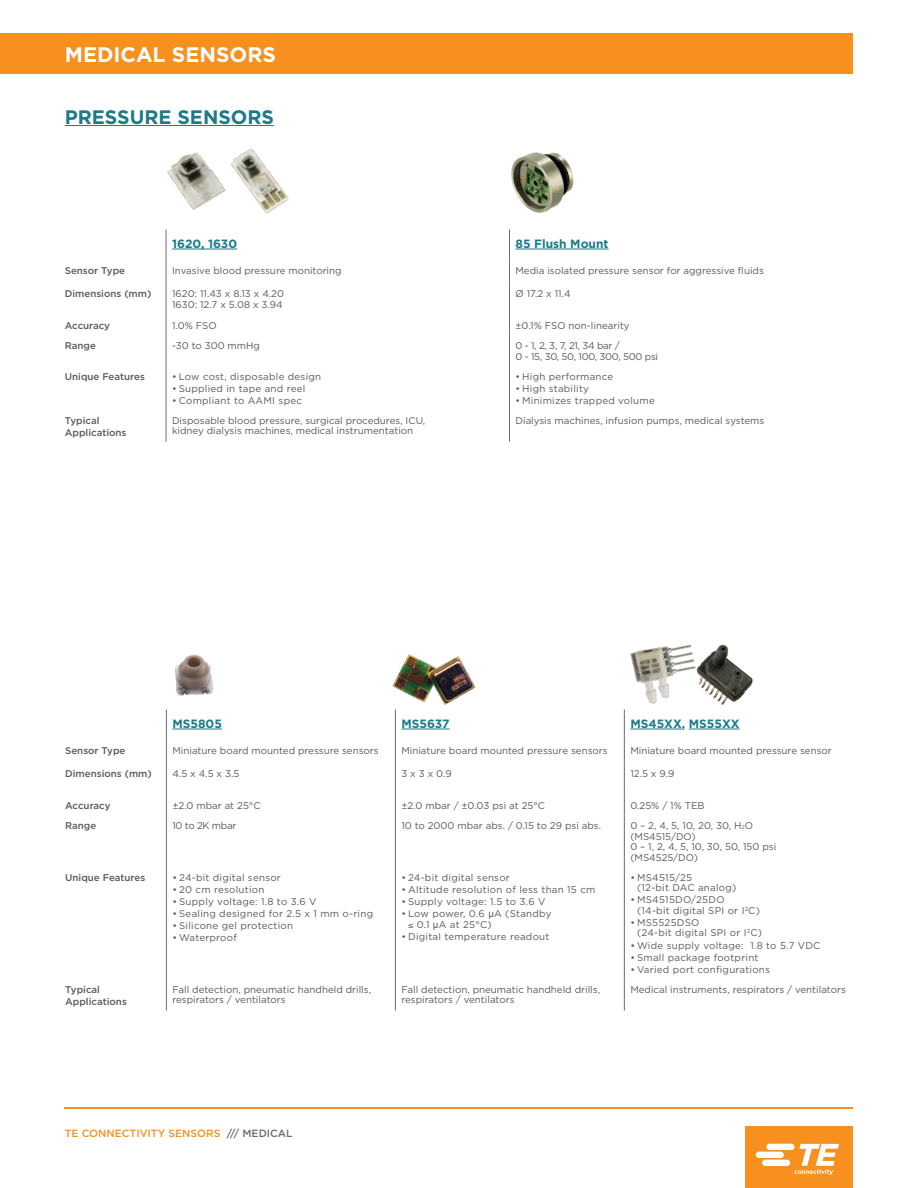
<style>
.page{position:relative;width:918px;height:1188px;background:#fff}
.page>*{position:absolute;margin:0;border:0;box-sizing:border-box;transform-origin:0 0}
.t1{font:700 21px "Gotham";color:#fff}
.t2{font:700 19.5px "Gotham";color:#1b7b87}
.t3{font:700 12px "Gotham";color:#1b7b87}
.t4{font:500 10.5px "Gotham";color:#f7901e}
.t5{font:9.75px/10.5px "Gotham";color:#58595b}
.t6{font:9.75px/10.5px "Gotham";letter-spacing:.025em;color:#58595b}
.t7{font:500 9.75px/12px "Gotham";color:#58595b}
.t8{font:9.75px/10.5px "Gotham";letter-spacing:-.03em;color:#58595b}
.t9{font:9.75px/10.5px "Gotham";letter-spacing:.02em;color:#58595b}
.s1{font-size:5.7px}
.s2{font-family:"Arial"}
.s3{color:#696b73}
</style>
<div class="page">
<div style="left:745px;top:1126px;width:108px;height:62px;background:#f7901e"></div>
<svg style="left:756px;top:1144px;width:83px;height:31px"></svg>
<hr style="left:65px;top:1107px;width:788px;height:1px;background:#f7901e">
<div style="left:0;top:34px;width:853px;height:40px;background:#f7901e"></div>
<hr style="left:65px;top:125px;width:209px;height:1px;background:#1b7b87">
<svg style="left:166px;top:230px;width:1px;height:54px"></svg>
<hr style="left:166px;top:284px;width:1px;height:31px;background:#696b73">
<svg style="left:166px;top:315px;width:1px;height:21px"></svg>
<hr style="left:166px;top:336px;width:1px;height:30px;background:#696b73">
<hr style="left:166px;top:366px;width:1px;height:44px;background:#696b73">
<hr style="left:166px;top:410px;width:1px;height:32px;background:#696b73">
<svg style="left:509px;top:230px;width:1px;height:54px"></svg>
<hr style="left:509px;top:284px;width:1px;height:31px;background:#696b73">
<svg style="left:509px;top:315px;width:1px;height:21px"></svg>
<hr style="left:509px;top:336px;width:1px;height:30px;background:#696b73">
<hr style="left:509px;top:366px;width:1px;height:44px;background:#696b73">
<hr style="left:509px;top:410px;width:1px;height:32px;background:#696b73">
<hr style="left:172px;top:249px;width:65px;height:1px;background:#1b7b87">
<hr style="left:515px;top:249px;width:94px;height:1px;background:#1b7b87">
<img style="left:392px;top:654px;width:84px;height:51px">
<img style="left:166px;top:152px;width:60px;height:58px">
<img style="left:231px;top:149px;width:58px;height:65px">
<img style="left:511px;top:152px;width:63px;height:61px">
<img style="left:630px;top:644px;width:65px;height:60px">
<img style="left:695px;top:644px;width:58px;height:61px">
<svg style="left:166px;top:710px;width:1px;height:54px"></svg>
<hr style="left:166px;top:764px;width:1px;height:31px;background:#696b73">
<svg style="left:166px;top:795px;width:1px;height:21px"></svg>
<hr style="left:166px;top:816px;width:1px;height:51px;background:#696b73">
<hr style="left:166px;top:867px;width:1px;height:112px;background:#696b73">
<hr style="left:166px;top:979px;width:1px;height:32px;background:#696b73">
<svg style="left:395px;top:710px;width:1px;height:54px"></svg>
<svg style="left:624px;top:710px;width:1px;height:54px"></svg>
<hr style="left:395px;top:764px;width:1px;height:31px;background:#696b73">
<hr style="left:624px;top:764px;width:1px;height:31px;background:#696b73">
<svg style="left:395px;top:795px;width:1px;height:21px"></svg>
<svg style="left:624px;top:795px;width:1px;height:21px"></svg>
<hr style="left:395px;top:816px;width:1px;height:51px;background:#696b73">
<hr style="left:624px;top:816px;width:1px;height:51px;background:#696b73">
<hr style="left:395px;top:867px;width:1px;height:112px;background:#696b73">
<hr style="left:624px;top:867px;width:1px;height:112px;background:#696b73">
<hr style="left:395px;top:979px;width:1px;height:32px;background:#696b73">
<hr style="left:624px;top:979px;width:1px;height:32px;background:#696b73">
<hr style="left:172px;top:729px;width:50px;height:1px;background:#1b7b87">
<hr style="left:401px;top:729px;width:49px;height:1px;background:#1b7b87">
<hr style="left:630px;top:729px;width:52px;height:1px;background:#1b7b87">
<hr style="left:689px;top:729px;width:51px;height:1px;background:#1b7b87">
<img style="left:175px;top:654px;width:39px;height:42px">
<h1 class="t1" style="left:65px;top:41px;width:213px">MEDICAL SENSORS</h1>
<h2 class="t2" style="left:65px;top:104px;width:211px">PRESSURE SENSORS</h2>
<p class="t3" style="left:172px;top:236px;width:67px">1620, 1630</p>
<p class="t3" style="left:515px;top:236px;width:95px">85 Flush Mount</p>
<p class="t7" style="left:65px;top:264px;width:62px">Sensor Type</p>
<p class="t5" style="left:172px;top:265px;width:171px">Invasive blood pressure monitoring</p>
<p class="t5" style="left:515px;top:265px;width:250px">Media isolated pressure sensor for aggressive fluids</p>
<p class="t7" style="left:65px;top:288px;width:88px">Dimensions (mm)</p>
<p class="t5" style="left:172px;top:288px;width:114px">1620: 11.43 x 8.13 x 4.20<br>1630: 12.7 x 5.08 x 3.94</p>
<p class="t5" style="left:515px;top:288px;width:57px">Ø 17.2 x 11.4</p>
<p class="t7" style="left:65px;top:319px;width:47px">Accuracy</p>
<p class="t5" style="left:172px;top:320px;width:46px">1.0% FSO</p>
<p class="t5" style="left:515px;top:320px;width:116px">±0.1% FSO non-linearity</p>
<p class="t7" style="left:65px;top:340px;width:33px">Range</p>
<p class="t5" style="left:172px;top:340px;width:90px">-30 to 300 mmHg</p>
<p class="t8" style="left:515px;top:340px;width:144px">0 - 1, 2, 3, 7, 21, 34 bar /<br>0 - 15, 30, 50, 100, 300, 500 psi</p>
<p class="t7" style="left:65px;top:370px;width:82px">Unique Features</p>
<p class="t6" style="left:172px;top:371px;width:151px">• Low cost, disposable design</p>
<p class="t6" style="left:172px;top:383px;width:135px">• Supplied in tape and reel</p>
<p class="t6" style="left:172px;top:395px;width:131px">• Compliant to AAMI spec</p>
<p class="t6" style="left:515px;top:371px;width:99px">• High performance</p>
<p class="t6" style="left:515px;top:383px;width:75px">• High stability</p>
<p class="t6" style="left:515px;top:395px;width:141px">• Minimizes trapped volume</p>
<p class="t7" style="left:65px;top:414px;width:63px">Typical<br>Applications</p>
<p class="t5" style="left:172px;top:415px;width:255px">Disposable blood pressure, surgical procedures, ICU, kidney dialysis machines, medical instrumentation</p>
<p class="t5" style="left:515px;top:415px;width:250px">Dialysis machines, infusion pumps, medical systems</p>
<p class="t3" style="left:172px;top:716px;width:51px">MS5805</p>
<p class="t3" style="left:401px;top:716px;width:50px">MS5637</p>
<p class="t3" style="left:630px;top:716px;width:111px">MS45XX, MS55XX</p>
<p class="t7" style="left:65px;top:744px;width:62px">Sensor Type</p>
<p class="t5" style="left:172px;top:745px;width:208px">Miniature board mounted pressure sensors</p>
<p class="t5" style="left:401px;top:745px;width:208px">Miniature board mounted pressure sensors</p>
<p class="t5" style="left:630px;top:745px;width:203px">Miniature board mounted pressure sensor</p>
<p class="t7" style="left:65px;top:768px;width:88px">Dimensions (mm)</p>
<p class="t5" style="left:172px;top:768px;width:69px">4.5 x 4.5 x 3.5</p>
<p class="t5" style="left:401px;top:768px;width:52px">3 x 3 x 0.9</p>
<p class="t5" style="left:630px;top:768px;width:46px">12.5 x 9.9</p>
<p class="t7" style="left:65px;top:799px;width:47px">Accuracy</p>
<p class="t5" style="left:172px;top:800px;width:90px">±2.0 mbar at 25°C</p>
<p class="t5" style="left:401px;top:800px;width:145px">±2.0 mbar / ±0.03 psi at 25°C</p>
<p class="t5" style="left:630px;top:800px;width:76px">0.25% / 1% TEB</p>
<p class="t7" style="left:65px;top:820px;width:33px">Range</p>
<p class="t8" style="left:172px;top:820px;width:66px">10 to 2K mbar</p>
<p class="t5" style="left:401px;top:820px;width:201px">10 to 2000 mbar abs. / 0.15 to 29 psi abs.</p>
<p class="t5" style="left:630px;top:820px;width:148px">0 – 2, 4, 5, 10, 20, 30, H<span class="s1">2</span>O (MS4515/DO)<br>0 – 1, 2, 4, 5, 10, 30, 50, 150 psi (MS4525/DO)</p>
<p class="t7" style="left:65px;top:871px;width:82px">Unique Features</p>
<p class="t6" style="left:172px;top:872px;width:110px">• 24-bit digital sensor</p>
<p class="t6" style="left:172px;top:884px;width:93px">• 20 cm resolution</p>
<p class="t6" style="left:172px;top:896px;width:146px">• Supply voltage: 1.8 to 3.6 V</p>
<p class="t6" style="left:172px;top:908px;width:202px">• Sealing designed for 2.5 x 1 mm o-ring</p>
<p class="t6" style="left:172px;top:920px;width:122px">• Silicone gel protection</p>
<p class="t6" style="left:172px;top:932px;width:66px">• Waterproof</p>
<p class="t6" style="left:637px;top:872px;width:101px;text-indent:-7px">• MS4515/25<br>(12-bit DAC analog)</p>
<p class="t6" style="left:637px;top:894px;width:124px;text-indent:-7px">• MS4515DO/25DO<br>(14-bit digital SPI or I<sup>2</sup>C)</p>
<p class="t6" style="left:637px;top:917px;width:126px;text-indent:-7px">• MS5525DSO<br>(24-bit digital SPI or I<sup>2</sup>C)</p>
<p class="t6" style="left:630px;top:940px;width:192px">• Wide supply voltage: 1.8 to 5.7 VDC</p>
<p class="t6" style="left:630px;top:952px;width:130px">• Small package footprint</p>
<p class="t6" style="left:630px;top:964px;width:141px">• Varied port configurations</p>
<p class="t6" style="left:401px;top:872px;width:110px">• 24-bit digital sensor</p>
<p class="t6" style="left:401px;top:884px;width:196px">• Altitude resolution of less than 15 cm</p>
<p class="t6" style="left:401px;top:896px;width:146px">• Supply voltage: 1.5 to 3.6 V</p>
<p class="t9" style="left:408px;top:908px;width:145px;text-indent:-7px">• Low power, 0.6 <span class="s2">μ</span>A (Standby ≤ 0.1 <span class="s2">μ</span>A at 25°C)</p>
<p class="t6" style="left:401px;top:931px;width:150px">• Digital temperature readout</p>
<p class="t7" style="left:65px;top:983px;width:63px">Typical<br>Applications</p>
<p class="t5" style="left:172px;top:984px;width:200px">Fall detection, pneumatic handheld drills, respirators / ventilators</p>
<p class="t5" style="left:401px;top:984px;width:200px">Fall detection, pneumatic handheld drills, respirators / ventilators</p>
<p class="t5" style="left:630px;top:984px;width:217px">Medical instruments, respirators / ventilators</p>
<p class="t4" style="left:65px;top:1126px;width:229px">TE CONNECTIVITY SENSORS <span class="s3">/// MEDICAL</span></p>
</div>
